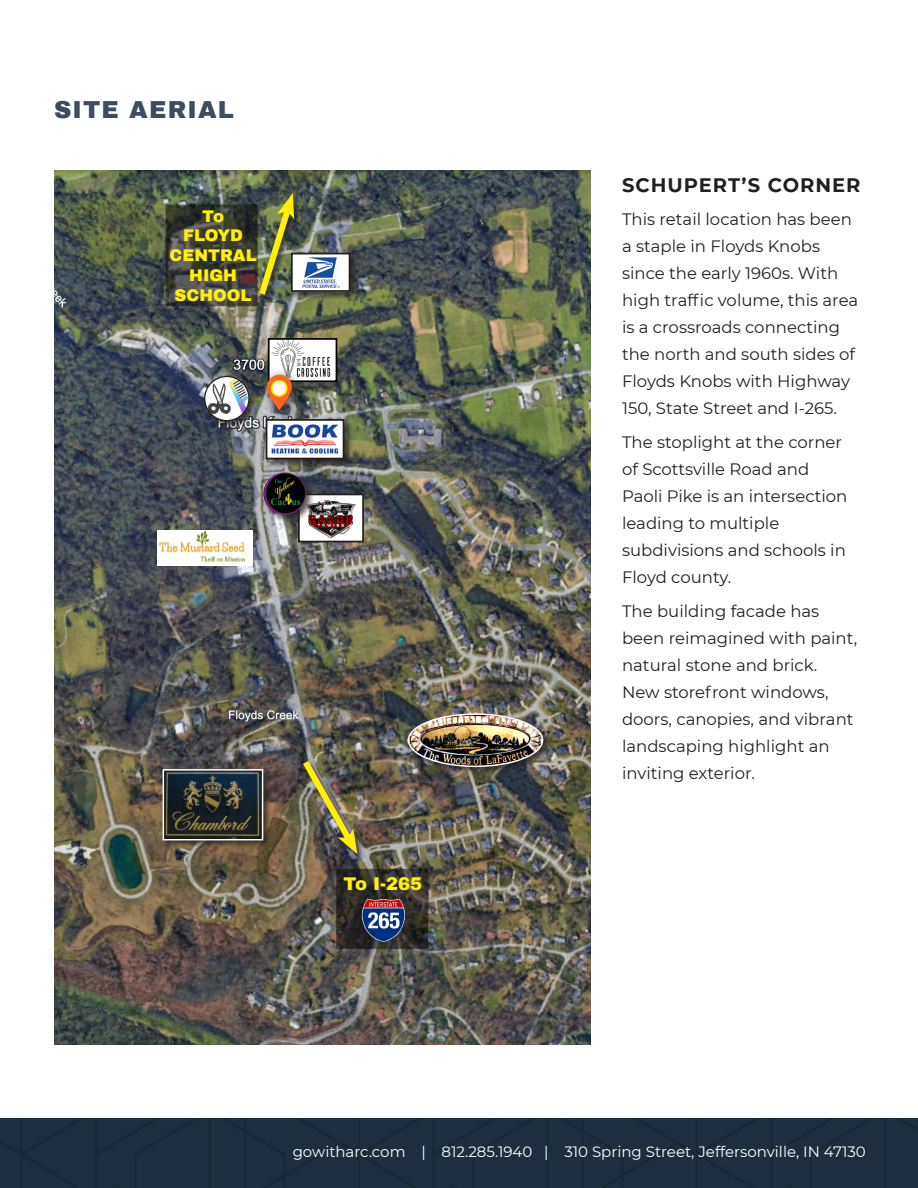
<style>
.page{position:relative;width:918px;height:1188px;background:#fff}
.page>*{position:absolute;margin:0;border:0;box-sizing:border-box;transform-origin:0 0}
.t1{font:900 24px "Archivo";letter-spacing:.05em;color:#3d4c5e}
.t2{font:700 19.5px "Montserrat";letter-spacing:.05em;color:#231f20}
.t3{font:900 18px "Archivo";color:#fff101}
.t4{font:16.5px/27px "Montserrat";color:#231f20}
.t5{font:900 16.5px/19.8px "Archivo";color:#fff101;text-align:center}
.t6{font:15px "Montserrat";color:#fff}
</style>
<div class="page">
<img style="left:54px;top:171px;width:537px;height:873px">
<img style="left:271px;top:341px;width:63px;height:38px">
<div style="left:268px;top:338px;width:69px;height:44px;border:2px solid #040503"></div>
<div style="left:259px;top:367px;width:44px;height:53px;background:#231f20;opacity:.75"></div>
<svg style="left:267px;top:375px;width:25px;height:35px"></svg>
<div style="left:272px;top:381px;width:15px;height:15px;background:#fff;border-radius:50%"></div>
<div style="left:271px;top:380px;width:16px;height:17px;border:2px solid #fff101;border-radius:50%"></div>
<img style="left:158px;top:565px;width:94px;height:1px">
<img style="left:301px;top:497px;width:60px;height:42px">
<div style="left:298px;top:494px;width:66px;height:48px;border:2px solid #231f20"></div>
<div style="left:202px;top:374px;width:57px;height:57px;background:#231f20;opacity:.75"></div>
<img style="left:205px;top:376px;width:44px;height:45px;border-radius:22px">
<div style="left:204px;top:376px;width:46px;height:45px;border:1px solid #231f20;border-radius:50%"></div>
<div style="left:289px;top:251px;width:71px;height:50px;background:#231f20;opacity:.75"></div>
<img style="left:302px;top:256px;width:45px;height:33px">
<div style="left:291px;top:253px;width:59px;height:39px;border:2px solid #231f20"></div>
<div style="left:264px;top:417px;width:90px;height:52px;background:#231f20;opacity:.75"></div>
<img style="left:269px;top:422px;width:72px;height:34px">
<div style="left:266px;top:419px;width:78px;height:40px;border:2px solid #231f20"></div>
<div style="left:161px;top:768px;width:110px;height:80px;background:#231f20;opacity:.75"></div>
<img style="left:166px;top:772px;width:94px;height:65px">
<div style="left:163px;top:769px;width:100px;height:71px;border:2px solid #fff"></div>
<div style="left:407px;top:712px;width:144px;height:63px;background:#231f20;opacity:.75"></div>
<img style="left:408px;top:714px;width:135px;height:52px">
<div style="left:408px;top:713px;width:135px;height:54px;border:2px solid #fff;border-radius:50%"></div>
<div style="left:302px;top:760px;width:63px;height:102px;background:#231f20;opacity:.75"></div>
<img style="left:297px;top:754px;width:61px;height:100px">
<div style="left:258px;top:193px;width:44px;height:109px;background:#231f20;opacity:.75"></div>
<img style="left:254px;top:193px;width:42px;height:108px">
<svg style="left:338px;top:870px;width:89px;height:77px;background:#302e29"></svg>
<svg style="left:167px;top:206px;width:89px;height:99px;background:#40413b"></svg>
<img style="left:356px;top:895px;width:53px;height:52px">
<div style="left:262px;top:471px;width:53px;height:53px;background:#231f20;opacity:.75"></div>
<img style="left:264px;top:472px;width:42px;height:43px;border-radius:21px">
<img style="left:158px;top:529px;width:94px;height:36px">
<div style="left:0;top:1119px;width:918px;height:69px;background:#1e2e3e"></div>
<p class="t1" style="left:54px;top:95px;width:181px">SITE AERIAL</p>
<p class="t5" style="left:202px;top:206px;width:23px">To</p>
<p class="t5" style="left:183px;top:226px;width:62px">FLOYD</p>
<p class="t5" style="left:170px;top:246px;width:89px">CENTRAL</p>
<p class="t5" style="left:175px;top:265px;width:78px">HIGH<br>SCHOOL</p>
<p class="t3" style="left:343px;top:873px;width:80px">To I-265</p>
<p class="t2" style="left:622px;top:171px;width:240px">SCHUPERT’S CORNER</p>
<p class="t4" style="left:622px;top:205px;width:238px">This retail location has been a staple in Floyds Knobs since the early 1960s. With high traffic volume, this area is a crossroads connecting the north and south sides of<br>Floyds Knobs with Highway<br>150, State Street and I-265.</p>
<p class="t4" style="left:622px;top:428px;width:227px">The stoplight at the corner of Scottsville Road and<br>Paoli Pike is an intersection leading to multiple subdivisions and schools in<br>Floyd county.</p>
<p class="t4" style="left:622px;top:597px;width:237px">The building facade has been reimagined with paint, natural stone and brick.<br>New storefront windows, doors, canopies, and vibrant landscaping highlight an inviting exterior.</p>
<p class="t6" style="left:293px;top:1142px;width:575px">gowitharc.com | 812.285.1940 | 310 Spring Street, Jeffersonville, IN 47130</p>
</div>
